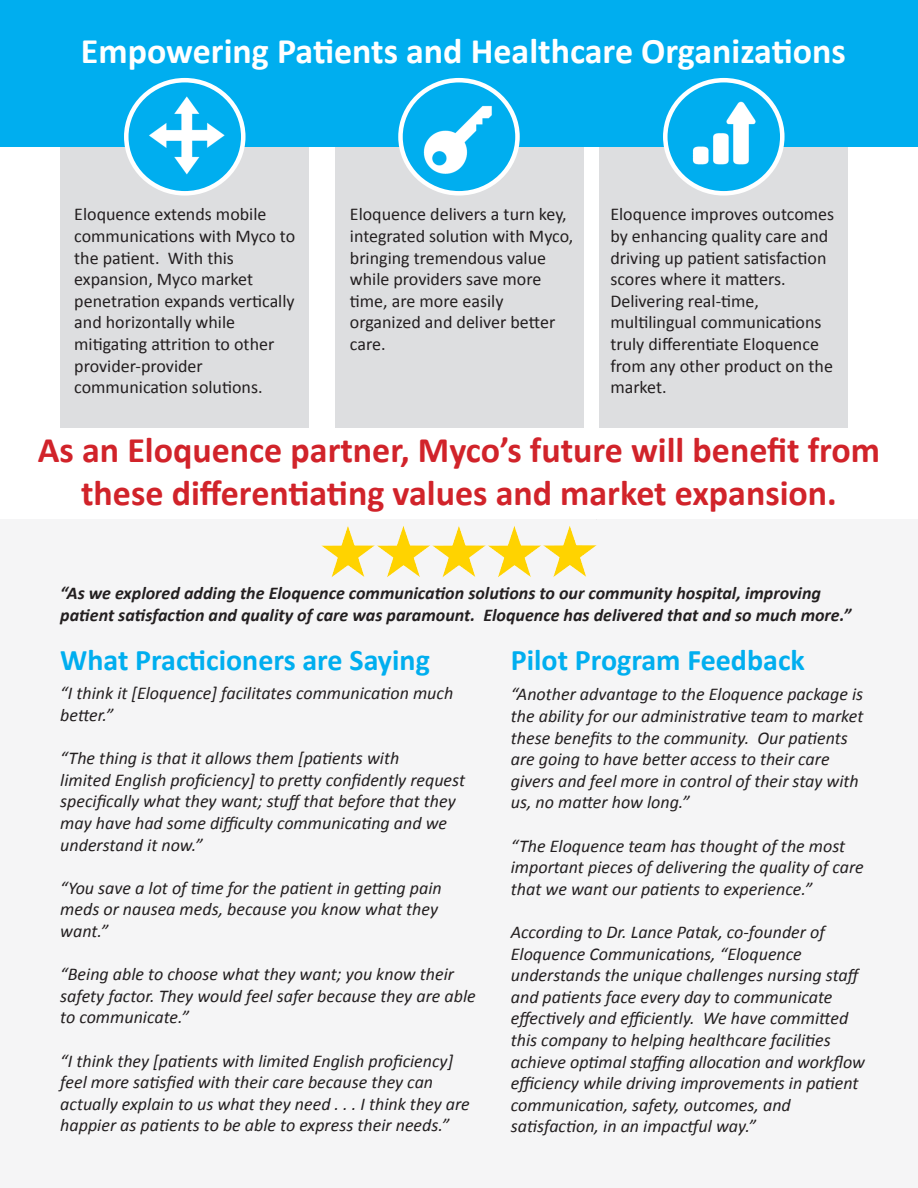
<style>
.page{position:relative;width:918px;height:1188px;background:#fff}
.page>*{position:absolute;margin:0;border:0;box-sizing:border-box;transform-origin:0 0}
.t1{font:700 36px/43.2px "Calibri";color:#d1232a;text-align:center}
.t2{font:700 36px "Calibri";color:#fff}
.t3{font:700 30px "Calibri";color:#00aeef}
.t4{font:italic 18px/21.6px "Calibri";color:#231f20}
.t5{font:18px/21.6px "Calibri";color:#231f20}
.t6{font:italic 700 18px "Calibri";color:#231f20}
</style>
<div class="page">
<div style="left:60px;top:117px;width:249px;height:310px;background:#dddee0"></div>
<div style="left:0;top:520px;width:918px;height:668px;background:#f5f5f6"></div>
<div style="left:335px;top:117px;width:248px;height:310px;background:#dddee0"></div>
<div style="left:599px;top:117px;width:249px;height:310px;background:#dddee0"></div>
<div style="left:0;top:0;width:918px;height:147px;background:#00aeef"></div>
<svg style="left:126px;top:80px;width:117px;height:113px"></svg>
<div style="left:124px;top:78px;width:122px;height:118px;border:4px solid #fff;border-radius:50%"></div>
<svg style="left:400px;top:80px;width:118px;height:113px"></svg>
<div style="left:398px;top:78px;width:122px;height:118px;border:4px solid #fff;border-radius:50%"></div>
<svg style="left:665px;top:80px;width:117px;height:113px"></svg>
<div style="left:663px;top:78px;width:122px;height:118px;border:4px solid #fff;border-radius:50%"></div>
<img style="left:147px;top:94px;width:81px;height:81px">
<img style="left:681px;top:93px;width:81px;height:81px">
<img style="left:417px;top:97px;width:81px;height:81px">
<img style="left:322px;top:526px;width:274px;height:52px">
<p class="t2" style="left:81px;top:28px;width:766px">Empowering Patients and Healthcare Organizations</p>
<p class="t5" style="left:74px;top:204px;width:222px">Eloquence extends mobile communications with Myco to the patient. With this</p>
<p class="t5" style="left:74px;top:268px;width:180px">expansion, Myco market</p>
<p class="t5" style="left:74px;top:290px;width:222px">penetration expands vertically and horizontally while</p>
<p class="t5" style="left:74px;top:333px;width:202px">mitigating attrition to other provider-provider</p>
<p class="t5" style="left:74px;top:376px;width:190px">communication solutions.</p>
<p class="t5" style="left:350px;top:204px;width:225px">Eloquence delivers a turn key, integrated solution with Myco, bringing tremendous value while providers save more time, are more easily</p>
<p class="t5" style="left:350px;top:312px;width:207px">organized and deliver better care.</p>
<p class="t5" style="left:610px;top:204px;width:225px">Eloquence improves outcomes by enhancing quality care and driving up patient satisfaction scores where it matters.</p>
<p class="t5" style="left:610px;top:290px;width:150px">Delivering real-time,</p>
<p class="t5" style="left:610px;top:312px;width:224px">multilingual communications truly differentiate Eloquence from any other product on the market.</p>
<p class="t1" style="left:38px;top:428px;width:844px">As an Eloquence partner, Myco’s future will benefit from these differentiating values and market expansion.</p>
<p class="t6" style="left:60px;top:582px;width:762px">“As we explored adding the Eloquence communication solutions to our community hospital, improving</p>
<p class="t6" style="left:60px;top:603px;width:792px">patient satisfaction and quality of care was paramount. Eloquence has delivered that and so much more.”</p>
<p class="t3" style="left:60px;top:641px;width:371px">What Practicioners are Saying</p>
<p class="t3" style="left:511px;top:641px;width:296px">Pilot Program Feedback</p>
<p class="t4" style="left:60px;top:682px;width:394px">“I think it [Eloquence] facilitates communication much better.”</p>
<p class="t4" style="left:60px;top:747px;width:340px">“The thing is that it allows them [patients with</p>
<p class="t4" style="left:60px;top:768px;width:406px">limited English proficiency] to pretty confidently request specifically what they want; stuff that before that they may have had some difficulty communicating and we understand it now.”</p>
<p class="t4" style="left:60px;top:876px;width:383px">“You save a lot of time for the patient in getting pain meds or nausea meds, because you know what they want.”</p>
<p class="t4" style="left:60px;top:963px;width:417px">“Being able to choose what they want; you know their safety factor. They would feel safer because they are able to communicate.”</p>
<p class="t4" style="left:60px;top:1049px;width:411px">“I think they [patients with limited English proficiency] feel more satisfied with their care because they can actually explain to us what they need . . . I think they are happier as patients to be able to express their needs.”</p>
<p class="t4" style="left:511px;top:683px;width:354px">“Another advantage to the Eloquence package is the ability for our administrative team to market these benefits to the community. Our patients are going to have better access to their care</p>
<p class="t4" style="left:511px;top:769px;width:350px">givers and feel more in control of their stay with us, no matter how long.”</p>
<p class="t4" style="left:511px;top:834px;width:355px">“The Eloquence team has thought of the most important pieces of delivering the quality of care that we want our patients to experience.”</p>
<p class="t4" style="left:511px;top:921px;width:315px">According to Dr. Lance Patak, co-founder of</p>
<p class="t4" style="left:511px;top:942px;width:293px">Eloquence Communications, “Eloquence</p>
<p class="t4" style="left:511px;top:964px;width:353px">understands the unique challenges nursing staff and patients face every day to communicate</p>
<p class="t4" style="left:511px;top:1007px;width:356px">effectively and efficiently. We have committed this company to helping healthcare facilities achieve optimal staffing allocation and workflow efficiency while driving improvements in patient communication, safety, outcomes, and</p>
<p class="t4" style="left:511px;top:1115px;width:247px">satisfaction, in an impactful way.”</p>
</div>
